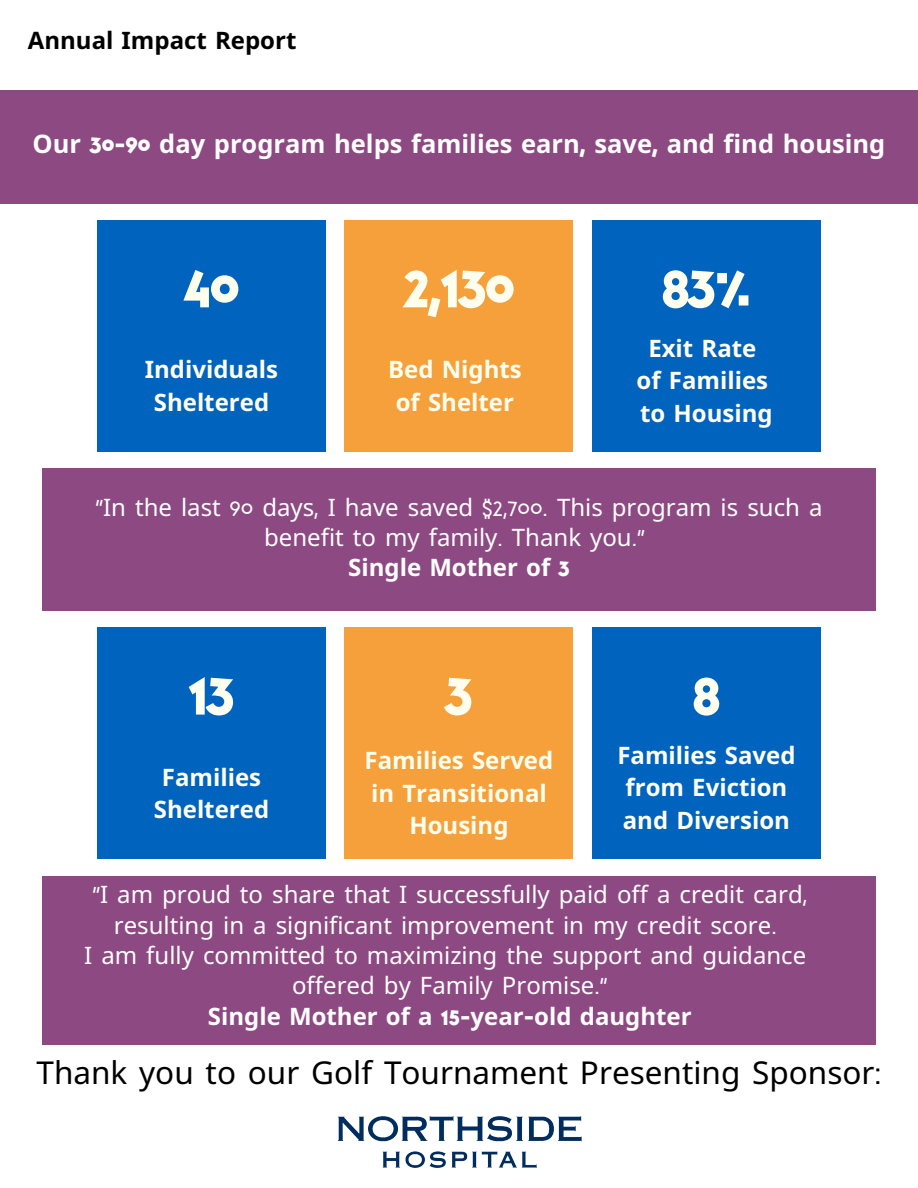
<style>
.page{position:relative;width:918px;height:1188px;background:#fff}
.page>*{position:absolute;margin:0;border:0;box-sizing:border-box;transform-origin:0 0}
.t1{font:700 60px "Omes 2.0 FM";letter-spacing:-.03em;color:#ffffef}
.t2{font:31.5px "Noto Sans";color:#000}
.t3{font:700 25.5px "Noto Sans";color:#fff}
.t4{font:24px/30.3px "Noto Sans";color:#fff;text-align:center}
.t5{font:700 24px/32.7px "Noto Sans";color:#ffffef;text-align:center}
.t6{font:700 24px "Noto Sans";color:#000}
.t7{font:700 24px "Noto Sans";color:#fff}
.s1{font-family:"Omes 2.0 FM"}
.s2{font-weight:700}
.s3{font-family:"Omes 2.0 FM";font-weight:700}
</style>
<div class="page">
<div style="left:42px;top:469px;width:834px;height:142px;background:#8d4982"></div>
<div style="left:0;top:90px;width:918px;height:114px;background:#8d4982"></div>
<div style="left:345px;top:221px;width:228px;height:231px;background:#f6a03b"></div>
<div style="left:592px;top:221px;width:229px;height:231px;background:#0063be"></div>
<div style="left:97px;top:221px;width:229px;height:231px;background:#0063be"></div>
<div style="left:42px;top:876px;width:834px;height:168px;background:#8d4982"></div>
<img style="left:337px;top:1116px;width:245px;height:52px">
<div style="left:345px;top:628px;width:228px;height:231px;background:#f6a03b"></div>
<div style="left:592px;top:628px;width:229px;height:231px;background:#0063be"></div>
<div style="left:97px;top:628px;width:229px;height:231px;background:#0063be"></div>
<p class="t6" style="left:28px;top:23px;width:270px">Annual Impact Report</p>
<p class="t3" style="left:33px;top:126px;width:854px">Our <span class="s1">30-90</span> day program helps families earn<span class="s1">,</span> save<span class="s1">,</span> and find housing</p>
<h1 class="t1" style="left:183px;top:259px;width:58px">40</h1>
<h3 class="t5" style="left:145px;top:353px;width:135px">Individuals<br>Sheltered</h3>
<h3 class="t1" style="left:403px;top:259px;width:113px">2,130</h3>
<h3 class="t5" style="left:388px;top:353px;width:135px">Bed Nights of Shelter</h3>
<p class="t1" style="left:662px;top:259px;width:91px">83%</p>
<h3 class="t5" style="left:637px;top:331px;width:138px">Exit Rate of Families to Housing</h3>
<h1 class="t4" style="left:95px;top:491px;width:729px"><span class="s1">“</span>In the last <span class="s1">90</span> days<span class="s1">,</span> I have saved <span class="s1">$2,700.</span> This program is such a benefit to my family<span class="s1">.</span> Thank you<span class="s1">.”</span></h1>
<h3 class="t7" style="left:348px;top:551px;width:223px">Single Mother of <span class="s1">3</span></h3>
<p class="t1" style="left:188px;top:667px;width:48px">13</p>
<p class="t5" style="left:154px;top:760px;width:117px">Families<br>Sheltered</p>
<p class="t1" style="left:445px;top:667px;width:30px">3</p>
<h3 class="t5" style="left:365px;top:744px;width:190px">Families Served in Transitional<br>Housing</h3>
<p class="t1" style="left:692px;top:667px;width:30px">8</p>
<p class="t5" style="left:617px;top:738px;width:180px;text-align:left">Families Saved from Eviction and Diversion</p>
<p class="t4" style="left:93px;top:879px;width:716px"><span class="s1">"</span>I am proud to share that I successfully paid off a credit card<span class="s1">, </span>resulting in a significant improvement in my credit score<span class="s1">.</span></p>
<h3 class="t4" style="left:84px;top:940px;width:724px">I am fully committed to maximizing the support and guidance offered by Family Promise<span class="s1">.”<br></span><span class="s2">Single Mother of a</span> <span class="s3">15-</span><span class="s2">year</span><span class="s3">-</span><span class="s2">old daughter</span></h3>
<h3 class="t2" style="left:37px;top:1050px;width:846px">Thank you to our Golf Tournament Presenting Sponsor<span class="s1">:</span></h3>
</div>
